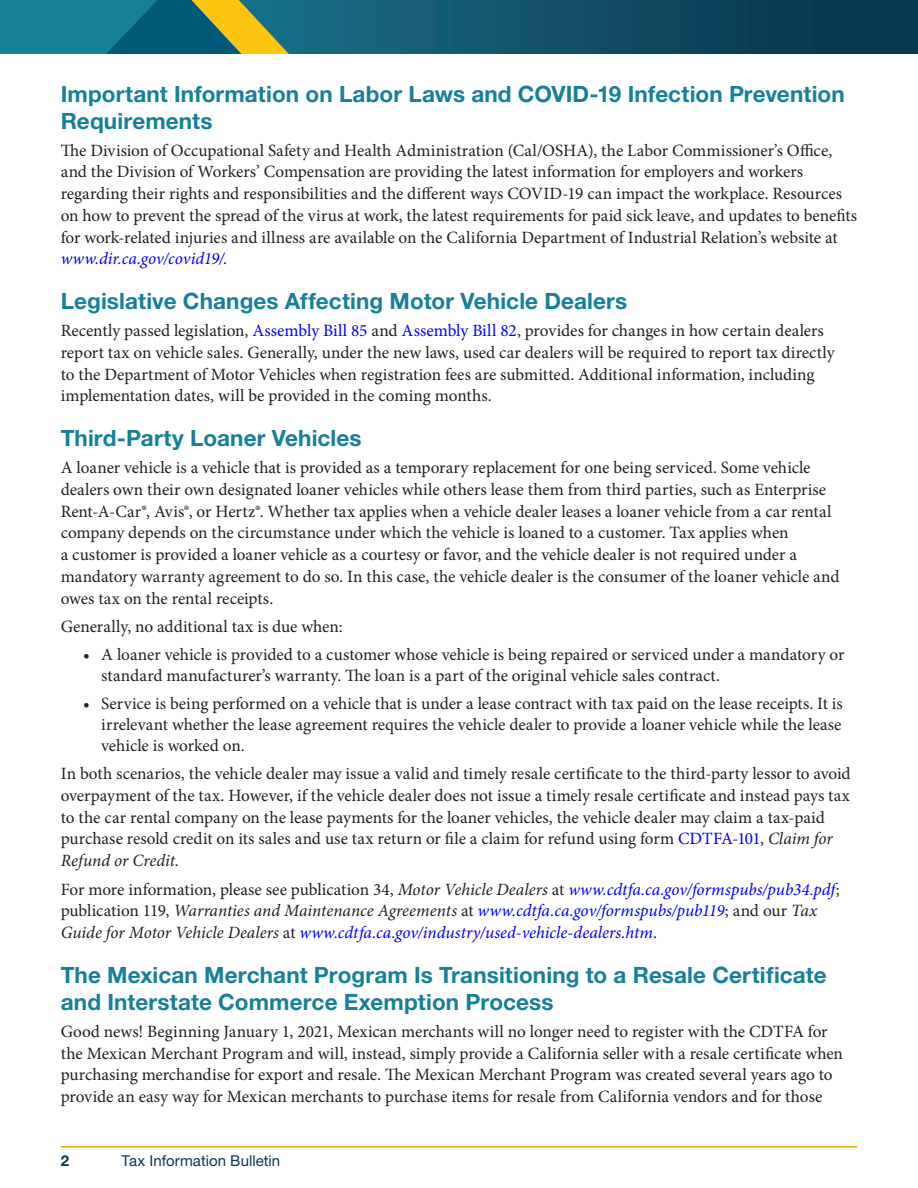
<style>
.page{position:relative;width:918px;height:1188px;background:#fff}
.page>*{position:absolute;margin:0;border:0;box-sizing:border-box;transform-origin:0 0}
.t1{font:700 22.5px/27px "Helvetica Neue LT Std";letter-spacing:.005em;color:#15809a}
.t2{font:17.25px/21.8px "Minion Pro";letter-spacing:-.005em;color:#231f20}
.t3{font:italic 17.25px/21.8px "Minion Pro";color:#00f}
.t4{font:15px "Helvetica Neue LT Std";letter-spacing:.005em;color:#073950}
.t5{font:700 15px "Helvetica Neue LT Std";color:#073950}
.s1{font-style:italic;color:#00f}
.s2{color:#00f}
.s3{font-style:italic}
.s4{font-style:normal;color:#231f20}
.s5{color:#231f20}
</style>
<div class="page">
<svg style="left:0;top:0;width:918px;height:54px;background:#1b5c6b"></svg>
<hr style="left:61px;top:1146px;width:796px;height:2px;background:#e0ad0f">
<h2 class="t1" style="left:61px;top:80px;width:786px">Important Information on Labor Laws and COVID-19 Infection Prevention<br>Requirements</h2>
<p class="t2" style="left:61px;top:139px;width:798px">The Division of Occupational Safety and Health Administration (Cal/OSHA), the Labor Commissioner’s Office, and the Division of Workers’ Compensation are providing the latest information for employers and workers regarding their rights and responsibilities and the different ways COVID-19 can impact the workplace. Resources on how to prevent the spread of the virus at work, the latest requirements for paid sick leave, and updates to benefits for work-related injuries and illness are available on the California Department of Industrial Relation’s website at <span class="s1">www.dir.ca.gov/covid19/</span>.</p>
<h2 class="t1" style="left:61px;top:287px;width:568px">Legislative Changes Affecting Motor Vehicle Dealers</h2>
<p class="t2" style="left:61px;top:320px;width:775px">Recently passed legislation, <span class="s2">Assembly Bill 85</span> and <span class="s2">Assembly Bill 82</span>, provides for changes in how certain dealers report tax on vehicle sales. Generally, under the new laws, used car dealers will be required to report tax directly to the Department of Motor Vehicles when registration fees are submitted. Additional information, including implementation dates, will be provided in the coming months.</p>
<h2 class="t1" style="left:61px;top:424px;width:302px">Third-Party Loaner Vehicles</h2>
<p class="t2" style="left:61px;top:457px;width:780px">A loaner vehicle is a vehicle that is provided as a temporary replacement for one being serviced. Some vehicle dealers own their own designated loaner vehicles while others lease them from third parties, such as Enterprise Rent-A-Car®, Avis®, or Hertz®. Whether tax applies when a vehicle dealer leases a loaner vehicle from a car rental company depends on the circumstance under which the vehicle is loaned to a customer. Tax applies when<br>a customer is provided a loaner vehicle as a courtesy or favor, and the vehicle dealer is not required under a mandatory warranty agreement to do so. In this case, the vehicle dealer is the consumer of the loaner vehicle and owes tax on the rental receipts.</p>
<p class="t2" style="left:61px;top:616px;width:284px">Generally, no additional tax is due when:</p>
<p class="t2" style="left:101px;top:644px;width:745px;line-height:21px;text-indent:-18px">• A loaner vehicle is provided to a customer whose vehicle is being repaired or serviced under a mandatory or standard manufacturer’s warranty. The loan is a part of the original vehicle sales contract.</p>
<p class="t2" style="left:101px;top:693px;width:743px;line-height:21px;text-align:justify;text-indent:-18px">• Service is being performed on a vehicle that is under a lease contract with tax paid on the lease receipts. It is irrelevant whether the lease agreement requires the vehicle dealer to provide a loaner vehicle while the lease vehicle is worked on.</p>
<p class="t2" style="left:61px;top:763px;width:791px">In both scenarios, the vehicle dealer may issue a valid and timely resale certificate to the third-party lessor to avoid overpayment of the tax. However, if the vehicle dealer does not issue a timely resale certificate and instead pays tax to the car rental company on the lease payments for the loaner vehicles, the vehicle dealer may claim a tax-paid purchase resold credit on its sales and use tax return or file a claim for refund using form <span class="s2">CDTFA-101</span>, <span class="s3">Claim for Refund or Credit</span>.</p>
<p class="t3" style="left:61px;top:878px;width:780px"><span class="s4">For more information, please see publication 34,</span> <span class="s5">Motor Vehicle Dealers</span> <span class="s4">at</span> www.cdtfa.ca.gov/formspubs/pub34.pdf<span class="s4">; publication 119,</span> <span class="s5">Warranties and Maintenance Agreements</span> <span class="s4">at</span> www.cdtfa.ca.gov/formspubs/pub119<span class="s4">; and our</span> <span class="s5">Tax<br>Guide for Motor Vehicle Dealers</span> <span class="s4">at</span> www.cdtfa.ca.gov/industry/used-vehicle-dealers.htm<span class="s4">.</span></p>
<h2 class="t1" style="left:61px;top:961px;width:768px">The Mexican Merchant Program Is Transitioning to a Resale Certificate and Interstate Commerce Exemption Process</h2>
<p class="t2" style="left:61px;top:1021px;width:784px">Good news! Beginning January 1, 2021, Mexican merchants will no longer need to register with the CDTFA for the Mexican Merchant Program and will, instead, simply provide a California seller with a resale certificate when purchasing merchandise for export and resale. The Mexican Merchant Program was created several years ago to provide an easy way for Mexican merchants to purchase items for resale from California vendors and for those</p>
<p class="t5" style="left:61px;top:1152px;width:10px">2</p>
<p class="t4" style="left:122px;top:1152px;width:160px">Tax Information Bulletin</p>
</div>
